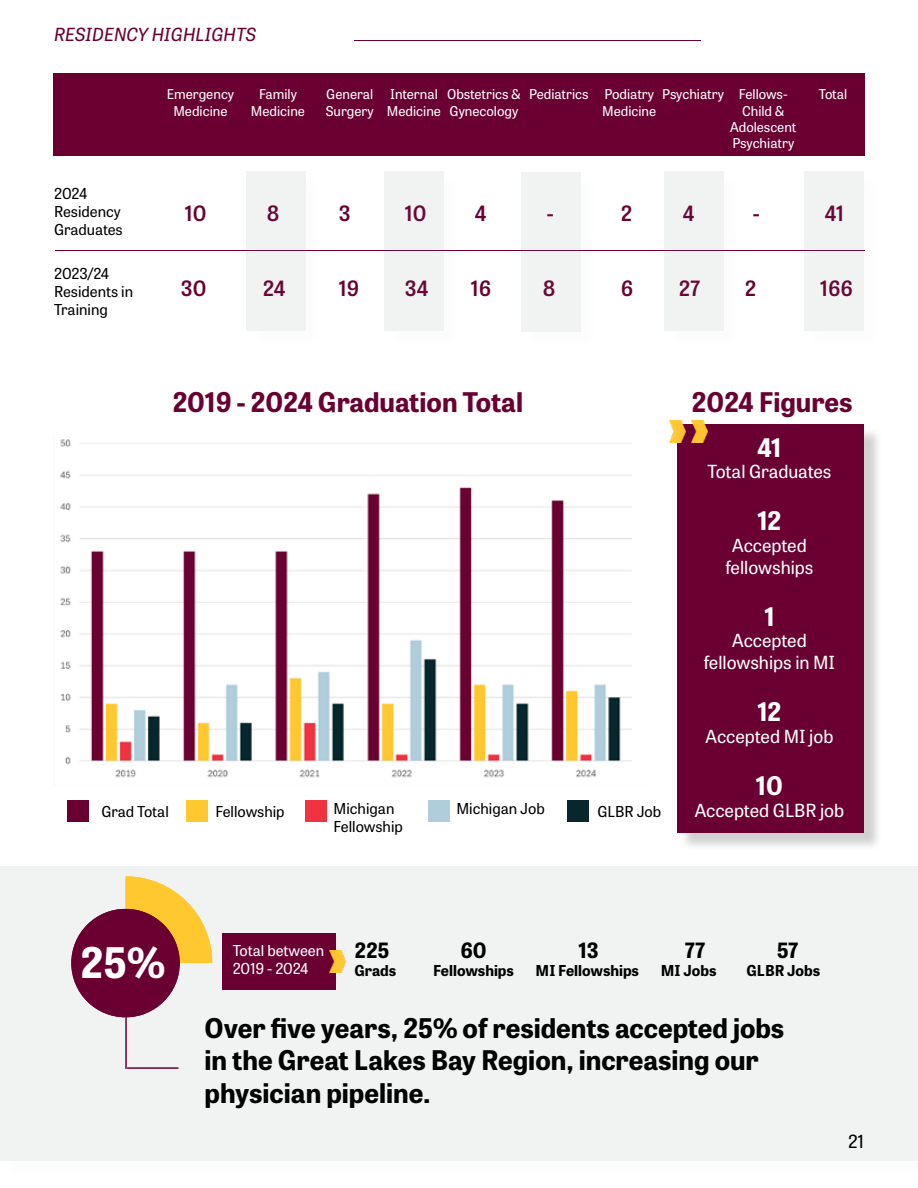
<style>
.page{position:relative;width:918px;height:1188px;background:#fff}
.page>*{position:absolute;margin:0;border:0;box-sizing:border-box;transform-origin:0 0}
.t1{font:700 42px "Tablet Gothic";color:#fff}
.t2{font:700 27px/32.4px "Tablet Gothic";color:#000}
.t3{font:700 27px "Tablet Gothic";color:#6a0032}
.t4{font:700 25.5px "Tablet Gothic";letter-spacing:-.02em;color:#fff}
.t5{font:600 21px "Tablet Gothic";color:#6a0032}
.t6{font:700 21px "Tablet Gothic";color:#000}
.t7{font:18px/21.6px "Tablet Gothic";color:#fff;text-align:center}
.t8{font:italic 18px "Tablet Gothic";color:#6a0032}
.t9{font:18px "Tablet Gothic";color:#000}
.t10{font:15px/18px "Tablet Gothic";color:#000}
.t11{font:700 15px "Tablet Gothic";color:#000}
.t12{font:15px/18px "Tablet Gothic";letter-spacing:-.01em;color:#fff}
.t13{font:13.5px/16.2px "Tablet Gothic";color:#fff}
</style>
<div class="page">
<div style="left:0;top:866px;width:918px;height:295px;background:#f1f3f3"></div>
<div style="left:53px;top:73px;width:811px;height:83px;background:#6a0032"></div>
<hr style="left:56px;top:251px;width:809px;height:1px;background:#6a0032">
<div style="left:248px;top:174px;width:76px;height:175px;background:#fdfdfd"></div>
<div style="left:246px;top:171px;width:59px;height:160px;background:#f1f3f3"></div>
<div style="left:387px;top:174px;width:75px;height:175px;background:#fdfdfd"></div>
<div style="left:385px;top:171px;width:59px;height:160px;background:#f1f3f3"></div>
<div style="left:524px;top:175px;width:75px;height:175px;background:#fdfdfd"></div>
<div style="left:521px;top:172px;width:59px;height:159px;background:#f1f3f3"></div>
<div style="left:667px;top:174px;width:75px;height:175px;background:#fdfdfd"></div>
<div style="left:664px;top:171px;width:59px;height:160px;background:#f1f3f3"></div>
<div style="left:807px;top:173px;width:75px;height:176px;background:#fdfdfd"></div>
<div style="left:804px;top:171px;width:59px;height:159px;background:#f1f3f3"></div>
<div style="left:680px;top:427px;width:202px;height:424px;background:#000;opacity:.19"></div>
<div style="left:678px;top:424px;width:186px;height:409px;background:#6a0032"></div>
<img style="left:53px;top:439px;width:579px;height:347px">
<div style="left:67px;top:801px;width:21px;height:21px;background:#6a0032"></div>
<div style="left:187px;top:801px;width:21px;height:21px;background:#ffc82e"></div>
<div style="left:305px;top:801px;width:21px;height:21px;background:#ef3340"></div>
<div style="left:428px;top:801px;width:21px;height:21px;background:#afcdda"></div>
<div style="left:567px;top:801px;width:22px;height:21px;background:#07272d"></div>
<img style="left:669px;top:421px;width:17px;height:21px">
<img style="left:692px;top:421px;width:16px;height:21px">
<svg style="left:126px;top:876px;width:86px;height:87px"></svg>
<div style="left:71px;top:909px;width:109px;height:108px;background:#6a0032;border-radius:54px"></div>
<hr style="left:125px;top:1017px;width:2px;height:52px;background:#6a0032">
<hr style="left:127px;top:1067px;width:52px;height:2px;background:#6a0032">
<div style="left:222px;top:933px;width:114px;height:56px;background:#6a0032"></div>
<img style="left:329px;top:950px;width:16px;height:22px">
<h3 class="t8" style="left:54px;top:22px;width:204px">RESIDENCY HIGHLIGHTS</h3>
<p class="t10" style="left:54px;top:184px;width:70px">2024<br>Residency<br>Graduates</p>
<p class="t10" style="left:54px;top:264px;width:81px">2023/24<br>Residents in<br>Training</p>
<p class="t13" style="left:167px;top:86px;width:69px;text-align:center">Emergency<br>Medicine</p>
<p class="t13" style="left:251px;top:86px;width:56px;text-align:center">Family<br>Medicine</p>
<p class="t13" style="left:326px;top:86px;width:49px">General<br>Surgery</p>
<p class="t13" style="left:387px;top:86px;width:56px">Internal<br>Medicine</p>
<p class="t13" style="left:447px;top:86px;width:75px">Obstetrics &amp;<br>Gynecology</p>
<p class="t13" style="left:739px;top:86px;width:50px">Fellows-</p>
<p class="t13" style="left:819px;top:86px;width:30px">Total</p>
<p class="t13" style="left:529px;top:86px;width:61px">Pediatrics</p>
<p class="t13" style="left:602px;top:86px;width:123px">Podiatry Psychiatry<br>Medicine</p>
<p class="t13" style="left:730px;top:102px;width:68px;text-align:center">Child &amp;<br>Adolescent<br>Psychiatry</p>
<h3 class="t5" style="left:185px;top:198px;width:23px">10</h3>
<h3 class="t5" style="left:267px;top:198px;width:14px">8</h3>
<h3 class="t5" style="left:339px;top:198px;width:13px">3</h3>
<h3 class="t5" style="left:405px;top:198px;width:23px">10</h3>
<h3 class="t5" style="left:475px;top:198px;width:13px">4</h3>
<h3 class="t5" style="left:547px;top:198px;width:8px">-</h3>
<h3 class="t5" style="left:621px;top:198px;width:13px">2</h3>
<h3 class="t5" style="left:683px;top:198px;width:13px">4</h3>
<h3 class="t5" style="left:753px;top:198px;width:8px">-</h3>
<h3 class="t5" style="left:825px;top:198px;width:21px">41</h3>
<h3 class="t5" style="left:181px;top:274px;width:27px">30</h3>
<h3 class="t5" style="left:263px;top:274px;width:24px">24</h3>
<h3 class="t5" style="left:339px;top:274px;width:22px">19</h3>
<h3 class="t5" style="left:405px;top:274px;width:25px">34</h3>
<h3 class="t5" style="left:471px;top:274px;width:22px">16</h3>
<h3 class="t5" style="left:543px;top:274px;width:14px">8</h3>
<h3 class="t5" style="left:621px;top:274px;width:14px">6</h3>
<h3 class="t5" style="left:679px;top:274px;width:23px">27</h3>
<h3 class="t5" style="left:745px;top:274px;width:13px">2</h3>
<h3 class="t5" style="left:820px;top:274px;width:34px">166</h3>
<h2 class="t3" style="left:172px;top:383px;width:352px">2019 - 2024 Graduation Total</h2>
<h2 class="t3" style="left:692px;top:383px;width:163px">2024 Figures</h2>
<p class="t10" style="left:101px;top:802px;width:69px">Grad Total</p>
<p class="t10" style="left:215px;top:802px;width:71px">Fellowship</p>
<p class="t10" style="left:334px;top:799px;width:71px">Michigan<br>Fellowship</p>
<p class="t10" style="left:456px;top:799px;width:90px">Michigan Job</p>
<p class="t10" style="left:597px;top:802px;width:65px">GLBR Job</p>
<h3 class="t4" style="left:757px;top:429px;width:26px">41</h3>
<h3 class="t7" style="left:707px;top:460px;width:126px">Total Graduates</h3>
<h3 class="t4" style="left:757px;top:503px;width:26px">12</h3>
<h3 class="t7" style="left:725px;top:534px;width:90px">Accepted fellowships</h3>
<h3 class="t4" style="left:764px;top:598px;width:12px">1</h3>
<h3 class="t7" style="left:704px;top:629px;width:133px">Accepted fellowships in MI</h3>
<h3 class="t4" style="left:757px;top:694px;width:26px">12</h3>
<h3 class="t7" style="left:706px;top:725px;width:129px">Accepted MI job</h3>
<h3 class="t4" style="left:756px;top:768px;width:29px">10</h3>
<h3 class="t7" style="left:695px;top:798px;width:151px">Accepted GLBR job</h3>
<h1 class="t1" style="left:80px;top:933px;width:86px">25%</h1>
<p class="t12" style="left:233px;top:941px;width:93px">Total between<br>2019 - 2024</p>
<h3 class="t6" style="left:354px;top:935px;width:37px">225</h3>
<p class="t11" style="left:354px;top:960px;width:43px">Grads</p>
<h3 class="t6" style="left:460px;top:935px;width:28px">60</h3>
<p class="t11" style="left:433px;top:960px;width:82px">Fellowships</p>
<h3 class="t6" style="left:578px;top:935px;width:22px">13</h3>
<p class="t11" style="left:536px;top:960px;width:105px">MI Fellowships</p>
<h3 class="t6" style="left:685px;top:935px;width:22px">77</h3>
<p class="t11" style="left:661px;top:960px;width:57px">MI Jobs</p>
<h3 class="t6" style="left:777px;top:935px;width:23px">57</h3>
<p class="t11" style="left:747px;top:960px;width:75px">GLBR Jobs</p>
<h2 class="t2" style="left:205px;top:1011px;width:581px">Over five years, 25% of residents accepted jobs in the Great Lakes Bay Region, increasing our physician pipeline.</h2>
<h3 class="t9" style="left:848px;top:1129px;width:17px">21</h3>
</div>
